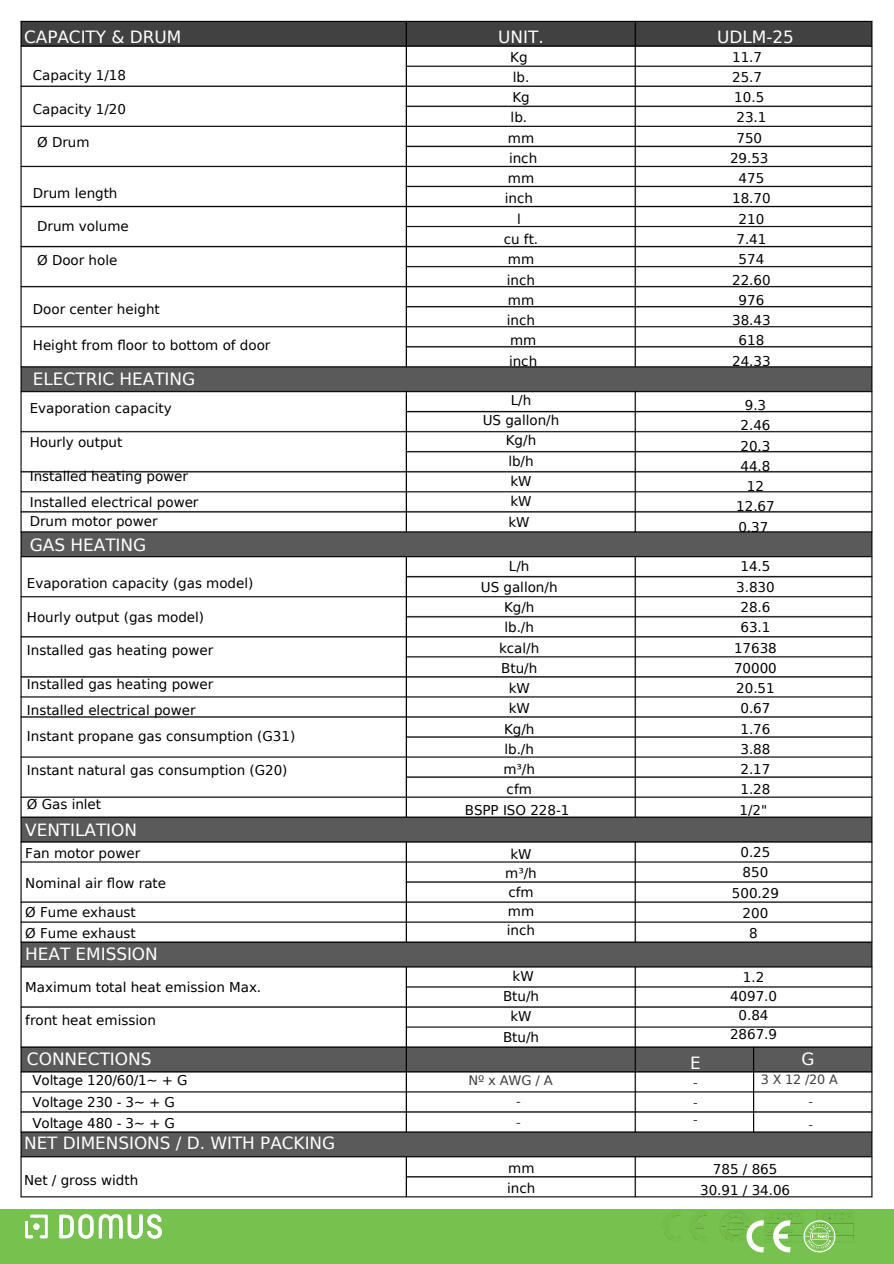
<style>
.page{position:relative;width:894px;height:1264px;background:#fff}
.page>*{position:absolute;margin:0;border:0;box-sizing:border-box;transform-origin:0 0}
.t1{font:16.95px "DejaVu Sans";letter-spacing:-.005em;color:#fff}
.t2{font:16.8px "DejaVu Sans";color:#fff}
.t3{font:13.5px "DejaVu Sans";color:#000}
.t4{font:13.2px "DejaVu Sans";letter-spacing:-.01em;color:#3f3e3f}
.t5{font:12.75px/22.4px "DejaVu Sans";letter-spacing:.295em;color:#3f3e3f}
</style>
<div class="page">
<div style="left:0;top:1208px;width:893px;height:55px;background:#77c14f"></div>
<img style="left:14px;top:20px;width:865px;height:1229px">
<svg style="left:746px;top:1220px;width:44px;height:32px"></svg>
<svg style="left:803px;top:1220px;width:32px;height:32px"></svg>
<p class="t2" style="left:24px;top:28px;width:159px">CAPACITY &amp; DRUM</p>
<p class="t3" style="left:33px;top:67px;width:95px">Capacity 1/18</p>
<p class="t3" style="left:33px;top:101px;width:95px">Capacity 1/20</p>
<p class="t3" style="left:37px;top:135px;width:54px">Ø Drum</p>
<p class="t3" style="left:33px;top:185px;width:86px">Drum length</p>
<p class="t3" style="left:37px;top:219px;width:93px">Drum volume</p>
<p class="t3" style="left:37px;top:252px;width:82px">Ø Door hole</p>
<p class="t3" style="left:33px;top:301px;width:128px">Door center height</p>
<p class="t3" style="left:33px;top:337px;width:239px">Height from floor to bottom of door</p>
<p class="t1" style="left:33px;top:369px;width:164px">ELECTRIC HEATING</p>
<p class="t3" style="left:30px;top:401px;width:143px">Evaporation capacity</p>
<p class="t3" style="left:30px;top:434px;width:94px">Hourly output</p>
<p class="t3" style="left:30px;top:468px;width:160px">Installed heating power</p>
<p class="t3" style="left:30px;top:494px;width:170px">Installed electrical power</p>
<p class="t3" style="left:30px;top:513px;width:129px">Drum motor power</p>
<p class="t1" style="left:30px;top:535px;width:118px">GAS HEATING</p>
<p class="t3" style="left:27px;top:575px;width:228px">Evaporation capacity (gas model)</p>
<h1 class="t3" style="left:27px;top:609px;width:179px">Hourly output (gas model)</h1>
<p class="t3" style="left:27px;top:643px;width:188px">Installed gas heating power</p>
<p class="t3" style="left:27px;top:676px;width:188px">Installed gas heating power</p>
<p class="t3" style="left:27px;top:702px;width:170px">Installed electrical power</p>
<h2 class="t3" style="left:27px;top:728px;width:270px">Instant propane gas consumption (G31)</h2>
<h1 class="t3" style="left:27px;top:762px;width:262px">Instant natural gas consumption (G20)</h1>
<p class="t3" style="left:27px;top:796px;width:76px">Ø Gas inlet</p>
<p class="t2" style="left:25px;top:820px;width:113px">VENTILATION</p>
<p class="t3" style="left:25px;top:845px;width:116px">Fan motor power</p>
<p class="t3" style="left:25px;top:875px;width:142px">Nominal air flow rate</p>
<p class="t3" style="left:25px;top:904px;width:112px">Ø Fume exhaust</p>
<h1 class="t3" style="left:25px;top:925px;width:112px">Ø Fume exhaust</h1>
<p class="t2" style="left:25px;top:944px;width:134px">HEAT EMISSION</p>
<p class="t3" style="left:25px;top:979px;width:237px">Maximum total heat emission Max.</p>
<p class="t3" style="left:25px;top:1012px;width:132px">front heat emission</p>
<h1 class="t1" style="left:27px;top:1049px;width:126px">CONNECTIONS</h1>
<p class="t3" style="left:33px;top:1072px;width:157px">Voltage 120/60/1~ + G</p>
<p class="t3" style="left:33px;top:1094px;width:144px">Voltage 230 - 3~ + G</p>
<p class="t3" style="left:33px;top:1115px;width:144px">Voltage 480 - 3~ + G</p>
<p class="t2" style="left:24px;top:1133px;width:312px">NET DIMENSIONS / D. WITH PACKING</p>
<p class="t3" style="left:24px;top:1172px;width:116px">Net / gross width</p>
<p class="t2" style="left:498px;top:28px;width:47px">UNIT.</p>
<p class="t2" style="left:717px;top:28px;width:78px">UDLM-25</p>
<p class="t3" style="left:510px;top:49px;width:19px">Kg</p>
<p class="t3" style="left:512px;top:69px;width:18px">lb.</p>
<p class="t3" style="left:512px;top:90px;width:19px">Kg</p>
<p class="t3" style="left:510px;top:110px;width:18px">lb.</p>
<p class="t3" style="left:507px;top:130px;width:28px">mm</p>
<p class="t3" style="left:509px;top:150px;width:30px">inch</p>
<p class="t3" style="left:507px;top:171px;width:28px">mm</p>
<p class="t3" style="left:504px;top:191px;width:30px">inch</p>
<p class="t3" style="left:517px;top:211px;width:5px">l</p>
<p class="t3" style="left:503px;top:231px;width:36px">cu ft.</p>
<p class="t3" style="left:507px;top:252px;width:28px">mm</p>
<p class="t3" style="left:507px;top:272px;width:30px">inch</p>
<p class="t3" style="left:507px;top:292px;width:28px">mm</p>
<p class="t3" style="left:507px;top:312px;width:30px">inch</p>
<p class="t3" style="left:510px;top:333px;width:28px">mm</p>
<p class="t3" style="left:509px;top:353px;width:30px">inch</p>
<p class="t3" style="left:510px;top:392px;width:22px">L/h</p>
<p class="t3" style="left:482px;top:412px;width:78px">US gallon/h</p>
<p class="t3" style="left:505px;top:433px;width:32px">Kg/h</p>
<p class="t3" style="left:508px;top:453px;width:27px">lb/h</p>
<p class="t3" style="left:510px;top:473px;width:23px">kW</p>
<p class="t3" style="left:510px;top:493px;width:23px">kW</p>
<p class="t3" style="left:508px;top:514px;width:23px">kW</p>
<p class="t3" style="left:509px;top:559px;width:22px">L/h</p>
<p class="t3" style="left:481px;top:579px;width:78px">US gallon/h</p>
<p class="t3" style="left:504px;top:599px;width:32px">Kg/h</p>
<p class="t3" style="left:504px;top:619px;width:31px">lb./h</p>
<p class="t3" style="left:499px;top:640px;width:42px">kcal/h</p>
<p class="t3" style="left:501px;top:660px;width:38px">Btu/h</p>
<p class="t3" style="left:508px;top:680px;width:23px">kW</p>
<p class="t3" style="left:508px;top:700px;width:23px">kW</p>
<p class="t3" style="left:504px;top:721px;width:32px">Kg/h</p>
<p class="t3" style="left:504px;top:741px;width:31px">lb./h</p>
<p class="t3" style="left:503px;top:761px;width:33px">m³/h</p>
<p class="t3" style="left:506px;top:781px;width:27px">cfm</p>
<p class="t3" style="left:464px;top:802px;width:106px">BSPP ISO 228-1</p>
<p class="t3" style="left:510px;top:846px;width:23px">kW</p>
<p class="t3" style="left:505px;top:865px;width:33px">m³/h</p>
<p class="t3" style="left:508px;top:884px;width:27px">cfm</p>
<p class="t3" style="left:507px;top:903px;width:28px">mm</p>
<p class="t3" style="left:507px;top:922px;width:30px">inch</p>
<p class="t3" style="left:512px;top:968px;width:23px">kW</p>
<p class="t3" style="left:503px;top:988px;width:38px">Btu/h</p>
<p class="t3" style="left:510px;top:1008px;width:23px">kW</p>
<p class="t3" style="left:503px;top:1029px;width:38px">Btu/h</p>
<p class="t4" style="left:468px;top:1072px;width:86px">NºxAWG/A</p>
<p class="t4" style="left:516px;top:1093px;width:6px">-</p>
<p class="t4" style="left:516px;top:1114px;width:6px">-</p>
<p class="t3" style="left:508px;top:1160px;width:28px">mm</p>
<p class="t3" style="left:507px;top:1179px;width:30px">inch</p>
<p class="t3" style="left:732px;top:49px;width:31px">11.7</p>
<p class="t3" style="left:732px;top:69px;width:31px">25.7</p>
<p class="t3" style="left:734px;top:90px;width:31px">10.5</p>
<p class="t3" style="left:736px;top:110px;width:31px">23.1</p>
<p class="t3" style="left:736px;top:130px;width:27px">750</p>
<p class="t3" style="left:729px;top:150px;width:40px">29.53</p>
<p class="t3" style="left:738px;top:171px;width:27px">475</p>
<p class="t3" style="left:732px;top:191px;width:40px">18.70</p>
<p class="t3" style="left:738px;top:211px;width:27px">210</p>
<p class="t3" style="left:736px;top:231px;width:31px">7.41</p>
<p class="t3" style="left:738px;top:252px;width:27px">574</p>
<p class="t3" style="left:732px;top:272px;width:40px">22.60</p>
<p class="t3" style="left:738px;top:292px;width:27px">976</p>
<p class="t3" style="left:732px;top:312px;width:40px">38.43</p>
<p class="t3" style="left:738px;top:333px;width:27px">618</p>
<p class="t3" style="left:732px;top:353px;width:40px">24.33</p>
<p class="t3" style="left:744px;top:397px;width:23px">9.3</p>
<p class="t3" style="left:740px;top:418px;width:31px">2.46</p>
<p class="t3" style="left:740px;top:438px;width:31px">20.3</p>
<p class="t3" style="left:740px;top:458px;width:31px">44.8</p>
<p class="t3" style="left:746px;top:478px;width:19px">12</p>
<p class="t3" style="left:736px;top:499px;width:40px">12.67</p>
<p class="t3" style="left:738px;top:519px;width:31px">0.37</p>
<p class="t3" style="left:740px;top:559px;width:31px">14.5</p>
<p class="t3" style="left:736px;top:579px;width:40px">3.830</p>
<p class="t3" style="left:740px;top:599px;width:31px">28.6</p>
<p class="t3" style="left:740px;top:619px;width:31px">63.1</p>
<p class="t3" style="left:733px;top:640px;width:44px">17638</p>
<p class="t3" style="left:733px;top:660px;width:44px">70000</p>
<p class="t3" style="left:736px;top:680px;width:40px">20.51</p>
<p class="t3" style="left:740px;top:700px;width:31px">0.67</p>
<p class="t3" style="left:740px;top:721px;width:31px">1.76</p>
<p class="t3" style="left:740px;top:741px;width:31px">3.88</p>
<p class="t3" style="left:740px;top:761px;width:31px">2.17</p>
<p class="t3" style="left:740px;top:781px;width:31px">1.28</p>
<p class="t3" style="left:739px;top:802px;width:29px">1/2"</p>
<p class="t3" style="left:740px;top:844px;width:31px">0.25</p>
<p class="t3" style="left:742px;top:864px;width:27px">850</p>
<p class="t3" style="left:731px;top:885px;width:49px">500.29</p>
<p class="t3" style="left:742px;top:905px;width:27px">200</p>
<p class="t3" style="left:748px;top:925px;width:10px">8</p>
<p class="t2" style="left:690px;top:1053px;width:12px">E</p>
<p class="t5" style="left:693px;top:1071px;width:6px">-</p>
<p class="t5" style="left:693px;top:1091px;width:6px">-</p>
<p class="t5" style="left:693px;top:1108px;width:6px">-</p>
<p class="t3" style="left:742px;top:969px;width:23px">1.2</p>
<h1 class="t3" style="left:729px;top:988px;width:49px">4097.0</h1>
<p class="t3" style="left:738px;top:1007px;width:31px">0.84</p>
<p class="t3" style="left:729px;top:1026px;width:49px">2867.9</p>
<p class="t2" style="left:801px;top:1049px;width:15px">G</p>
<h3 class="t5" style="left:808px;top:1068px;width:31px;text-indent:-48px">3X12/20A -<br>-</h3>
<p class="t3" style="left:712px;top:1161px;width:66px">785 / 865</p>
<p class="t3" style="left:700px;top:1182px;width:91px">30.91 / 34.06</p>
</div>
